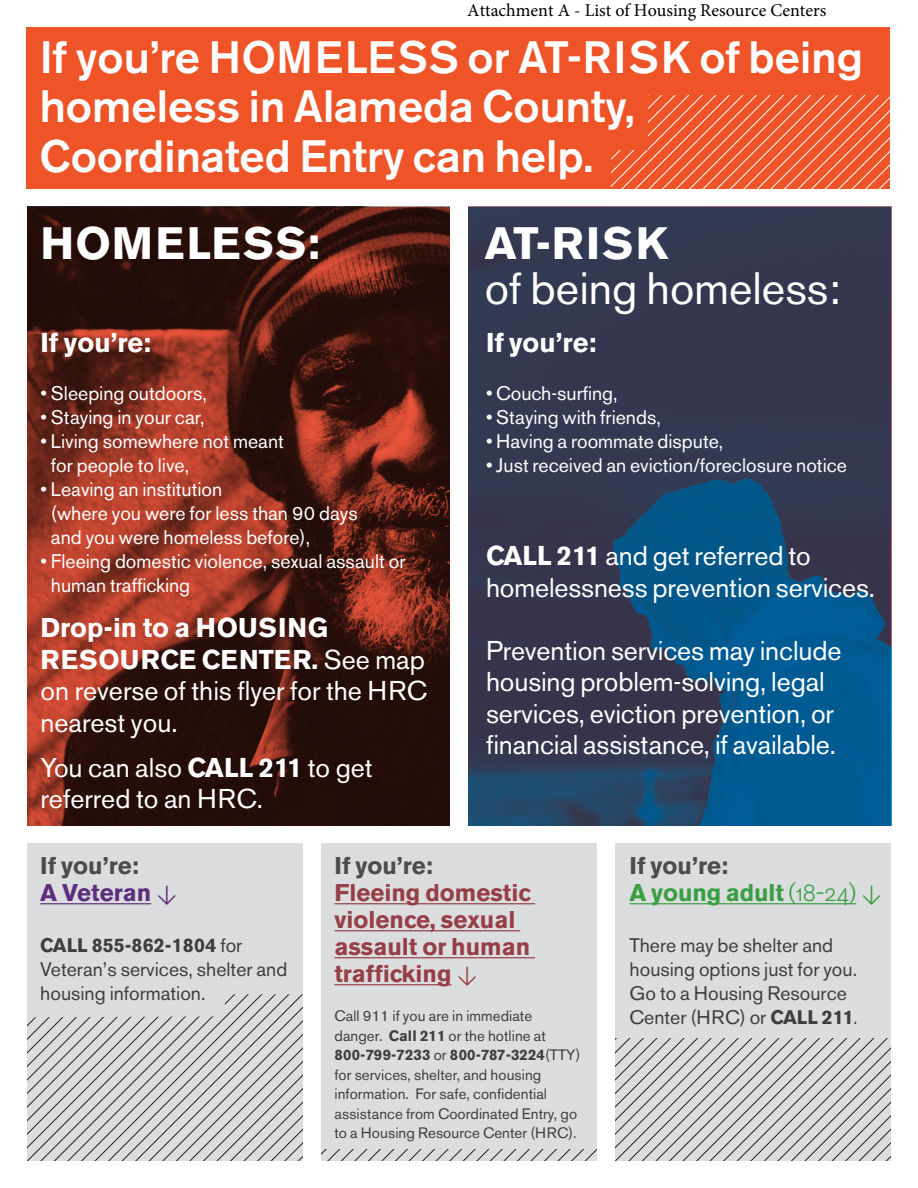
<style>
.page{position:relative;width:918px;height:1188px;background:#fff}
.page>*{position:absolute;margin:0;border:0;box-sizing:border-box;transform-origin:0 0}
.t1{font:500 45px/49.5px "Akzidenz Grotesk BE";color:#fff}
.subhead{font:45px/45px "Akzidenz Grotesk BE";color:#fff}
.subhead-2{font:700 45px "Akzidenz Grotesk BE";letter-spacing:.03em;color:#fff}
.body{font:27px/31.5px "Akzidenz Grotesk BE";letter-spacing:-.005em;color:#fff}
.subhead-3{font:27px/31.5px "Akzidenz Grotesk BE";color:#fff}
.subhead-4{font:700 27px "Akzidenz Grotesk BE";color:#fff}
.t2{font:700 24px/27px "Akzidenz Grotesk BE";color:#963f46}
.t3{font:700 24px/27px "Akzidenz Grotesk BE";letter-spacing:-.005em;color:#399f42}
.t4{font:700 24px/27px "Akzidenz Grotesk BE";color:#4b4c4d}
.subhead-5{font:19.5px/24px "Akzidenz Grotesk BE";color:#fff}
.body-2{font:19.5px/24px "Akzidenz Grotesk BE";color:#3e3e3f}
.t5{font:18px "Minion Pro";color:#000}
.t6{font:15px/19.5px "Akzidenz Grotesk BE";letter-spacing:.005em;color:#3e3e3f}
.s1{font-weight:700}
.s2{color:#5e2e7e}
.s3{font-family:"DIN Regular Alternate";font-weight:400;font-size:21px;color:#5e2e7e}
.s4{color:#4b4c4d}
.s5{font-family:"DIN Regular Alternate";font-weight:400;font-size:21px}
.s6{font-family:"Akzidenz Grotesk BE Light Os F";font-weight:400}
.s7{font-family:"Akzidenz Grotesk BE Light Os F"}
</style>
<div class="page">
<div style="left:26px;top:27px;width:864px;height:162px;background:#ee5427"></div>
<div style="left:321px;top:843px;width:276px;height:318px;background:#dcdddf"></div>
<div style="left:615px;top:843px;width:276px;height:318px;background:#dcdddf"></div>
<div style="left:27px;top:843px;width:276px;height:318px;background:#dcdddf"></div>
<img style="left:468px;top:207px;width:423px;height:619px">
<img style="left:27px;top:207px;width:423px;height:619px">
<hr style="left:630px;top:903px;width:226px;height:1px;background:#399f42">
<hr style="left:40px;top:903px;width:111px;height:1px;background:#5e2e7e">
<hr style="left:334px;top:903px;width:201px;height:1px;background:#963f46">
<hr style="left:334px;top:930px;width:186px;height:1px;background:#963f46">
<hr style="left:334px;top:957px;width:201px;height:1px;background:#963f46">
<hr style="left:334px;top:984px;width:118px;height:1px;background:#963f46">
<svg style="left:611px;top:95px;width:279px;height:94px"></svg>
<svg style="left:615px;top:1038px;width:276px;height:123px"></svg>
<svg style="left:321px;top:1149px;width:276px;height:12px"></svg>
<svg style="left:27px;top:994px;width:276px;height:167px"></svg>
<p class="t5" style="left:467px;top:-1px;width:361px">Attachment A - List of Housing Resource Centers</p>
<p class="t1" style="left:40px;top:32px;width:825px">If you’re HOMELESS or AT-RISK of being homeless in Alameda County,<br>Coordinated Entry can help.</p>
<p class="subhead-2" style="left:40px;top:218px;width:281px">HOMELESS:</p>
<p class="subhead" style="left:485px;top:221px;width:357px"><span class="s1">AT-RISK<br></span>of being homeless:</p>
<p class="subhead-4" style="left:40px;top:327px;width:112px">If you’re:</p>
<p class="subhead-5" style="left:40px;top:381px;width:168px">• Sleeping outdoors,</p>
<p class="subhead-5" style="left:40px;top:405px;width:166px">• Staying in your car,</p>
<p class="subhead-5" style="left:51px;top:429px;width:234px;text-indent:-10px">• Living somewhere not meant for people to live,</p>
<p class="subhead-5" style="left:51px;top:477px;width:308px;text-indent:-10px">• Leaving an institution<br>(where you were for less than 90 days and you were homeless before),</p>
<p class="subhead-5" style="left:51px;top:549px;width:356px;text-indent:-10px">• Fleeing domestic violence, sexual assault or human trafficking</p>
<p class="subhead-3" style="left:40px;top:612px;width:388px"><span class="s1">Drop-in to a HOUSING<br>RESOURCE CENTER.</span> See map on reverse of this flyer for the HRC nearest you.</p>
<p class="subhead-3" style="left:40px;top:751px;width:334px">You can also <span class="s1">CALL 211</span> to get referred to an HRC.</p>
<p class="subhead-4" style="left:486px;top:327px;width:112px">If you’re:</p>
<p class="subhead-5" style="left:486px;top:381px;width:133px">• Couch-surfing,</p>
<p class="subhead-5" style="left:486px;top:405px;width:176px">• Staying with friends,</p>
<p class="subhead-5" style="left:486px;top:429px;width:239px">• Having a roommate dispute,</p>
<p class="subhead-5" style="left:486px;top:453px;width:363px">• Just received an eviction/foreclosure notice</p>
<p class="body" style="left:486px;top:540px;width:391px"><span class="s1">CALL 211</span> and get referred to homelessness prevention services.</p>
<p class="body" style="left:486px;top:634px;width:357px">Prevention services may include housing problem-solving, legal services, eviction prevention, or financial assistance, if available.</p>
<p class="t4" style="left:40px;top:853px;width:139px">If you’re:<br><span class="s2">A Veteran</span> <span class="s3">&lt;</span></p>
<p class="body-2" style="left:40px;top:934px;width:249px"><span class="s1">CALL 855-862-1804</span> for<br>Veteran’s services, shelter and housing information.</p>
<p class="t2" style="left:334px;top:853px;width:197px"><span class="s4">If you’re:<br></span>Fleeing domestic violence, sexual assault or human trafficking <span class="s5">&lt;</span></p>
<p class="t6" style="left:334px;top:1006px;width:247px">Call 911 if you are in immediate danger. <span class="s1">Call 211</span> or the hotline at <span class="s1">800-799-7233</span> or <span class="s1">800-787-3224</span>(TTY) for services, shelter, and housing information. For safe, confidential assistance from Coordinated Entry, go to a Housing Resource Center (HRC).</p>
<p class="t3" style="left:630px;top:853px;width:254px"><span class="s4">If you’re:<br></span>A young adult <span class="s6">(18-24)</span> <span class="s5">&lt;</span></p>
<p class="body-2" style="left:630px;top:934px;width:229px">There may be shelter and housing options just for you.<br>Go to a Housing Resource<br>Center (HRC) or <span class="s1">CALL 211</span><span class="s7">.</span></p>
</div>
